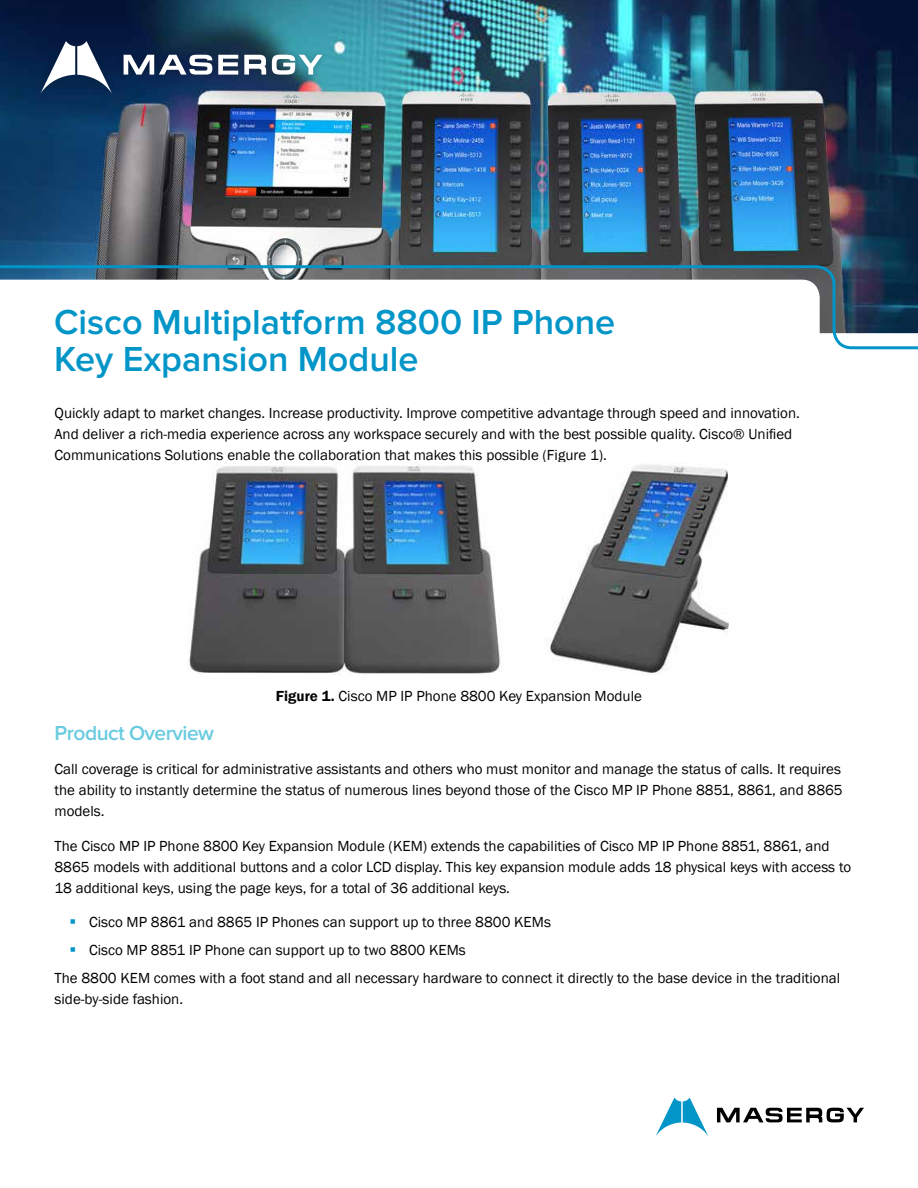
<style>
.page{position:relative;width:918px;height:1188px;background:#fff}
.page>*{position:absolute;margin:0;border:0;box-sizing:border-box;transform-origin:0 0}
.t1{font:600 36px/37.5px "Proxima Nova";color:#0295c8}
.t2{font:600 21px "Proxima Nova";letter-spacing:-.025em;color:#6acbe0}
.t3{font:15px/21px "Franklin Gothic";color:#000}
.s1{font-weight:600}
</style>
<div class="page">
<img style="left:0;top:0;width:918px;height:264px">
<svg style="left:0;top:264px;width:918px;height:86px"></svg>
<div style="left:34px;top:34px;width:295px;height:65px;background:#000;opacity:.2"></div>
<svg style="left:41px;top:41px;width:71px;height:53px"></svg>
<svg style="left:124px;top:55px;width:88px;height:20px"></svg>
<svg style="left:218px;top:55px;width:20px;height:20px"></svg>
<svg style="left:244px;top:55px;width:22px;height:20px"></svg>
<svg style="left:272px;top:55px;width:51px;height:20px"></svg>
<svg style="left:656px;top:1098px;width:52px;height:38px"></svg>
<svg style="left:717px;top:1108px;width:147px;height:14px"></svg>
<img style="left:189px;top:462px;width:540px;height:212px">
<h1 class="t1" style="left:54px;top:304px;width:563px">Cisco Multiplatform 8800 IP Phone<br>Key Expansion Module</h1>
<p class="t3" style="left:55px;top:403px;width:747px">Quickly adapt to market changes. Increase productivity. Improve competitive advantage through speed and innovation.<br>And deliver a rich-media experience across any workspace securely and with the best possible quality. Cisco® Unified<br>Communications Solutions enable the collaboration that makes this possible (Figure 1).</p>
<p class="t3" style="left:276px;top:686px;width:368px"><span class="s1">Figure 1.</span> Cisco MP IP Phone 8800 Key Expansion Module</p>
<h2 class="t2" style="left:55px;top:721px;width:161px">Product Overview</h2>
<p class="t3" style="left:55px;top:759px;width:790px;text-align:justify">Call coverage is critical for administrative assistants and others who must monitor and manage the status of calls. It requires the ability to instantly determine the status of numerous lines beyond those of the Cisco MP IP Phone 8851, 8861, and 8865 models.</p>
<p class="t3" style="left:55px;top:836px;width:798px">The Cisco MP IP Phone 8800 Key Expansion Module (KEM) extends the capabilities of Cisco MP IP Phone 8851, 8861, and<br>8865 models with additional buttons and a color LCD display. This key expansion module adds 18 physical keys with access to<br>18 additional keys, using the page keys, for a total of 36 additional keys.</p>
<p class="t3" style="left:89px;top:912px;width:463px">Cisco MP 8861 and 8865 IP Phones can support up to three 8800 KEMs</p>
<p class="t3" style="left:89px;top:940px;width:378px">Cisco MP 8851 IP Phone can support up to two 8800 KEMs</p>
<p class="t3" style="left:55px;top:968px;width:787px">The 8800 KEM comes with a foot stand and all necessary hardware to connect it directly to the base device in the traditional</p>
<p class="t3" style="left:55px;top:989px;width:130px">side-by-side fashion.</p>
</div>
